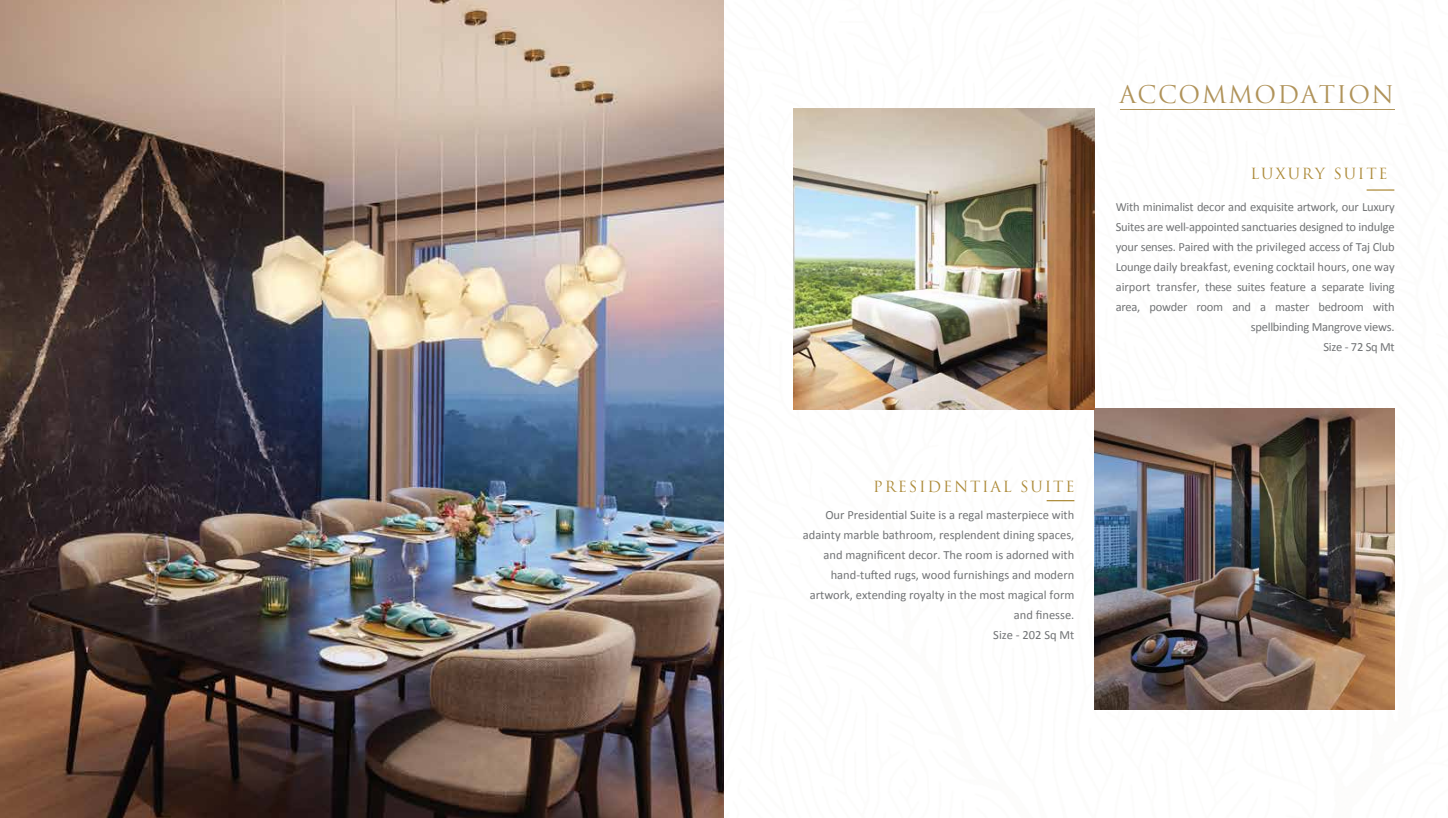
<style>
.page{position:relative;width:1448px;height:818px;background:#fff}
.page>*{position:absolute;margin:0;border:0;box-sizing:border-box;transform-origin:0 0}
.t1{font:23.75px "Trajan Pro";letter-spacing:.06em;color:#b0935a}
.t2{font:15px "Trajan Pro";letter-spacing:.12em;color:#ad8b3a}
.t3{font:12.5px/20px "Calibri";letter-spacing:-.02em;color:#727476;text-align:right}
.t4{font:12.5px/20px "Calibri";color:#727476;text-align:right}
</style>
<div class="page">
<img style="left:0;top:0;width:724px;height:817px">
<hr style="left:1120px;top:109px;width:274px;height:1px;background:#b0935a">
<hr style="left:1366px;top:189px;width:28px;height:2px;background:#ad8b3a">
<img style="left:1094px;top:409px;width:300px;height:300px">
<img style="left:794px;top:108px;width:300px;height:301px">
<svg style="left:1046px;top:500px;width:28px;height:1px"></svg>
<h1 class="t1" style="left:1119px;top:79px;width:276px">ACCOMMODATION</h1>
<p class="t2" style="left:1250px;top:164px;width:139px">LUXURY SUITE</p>
<p class="t3" style="left:1115px;top:196px;width:280px">With minimalist decor and exquisite artwork, our Luxury Suites are well-appointed sanctuaries designed to indulge your senses. Paired with the privileged access of Taj Club Lounge daily breakfast, evening cocktail hours, one way airport transfer, these suites feature a separate living area, powder room and a master bedroom with spellbinding Mangrove views.<br>Size - 72 Sq Mt</p>
<p class="t2" style="left:873px;top:476px;width:203px">PRESIDENTIAL SUITE</p>
<p class="t4" style="left:803px;top:504px;width:273px">Our Presidential Suite is a regal masterpiece with adainty marble bathroom, resplendent dining spaces, and magnificent decor. The room is adorned with hand-tufted rugs, wood furnishings and modern artwork, extending royalty in the most magical form and finesse.<br>Size - 202 Sq Mt</p>
</div>
